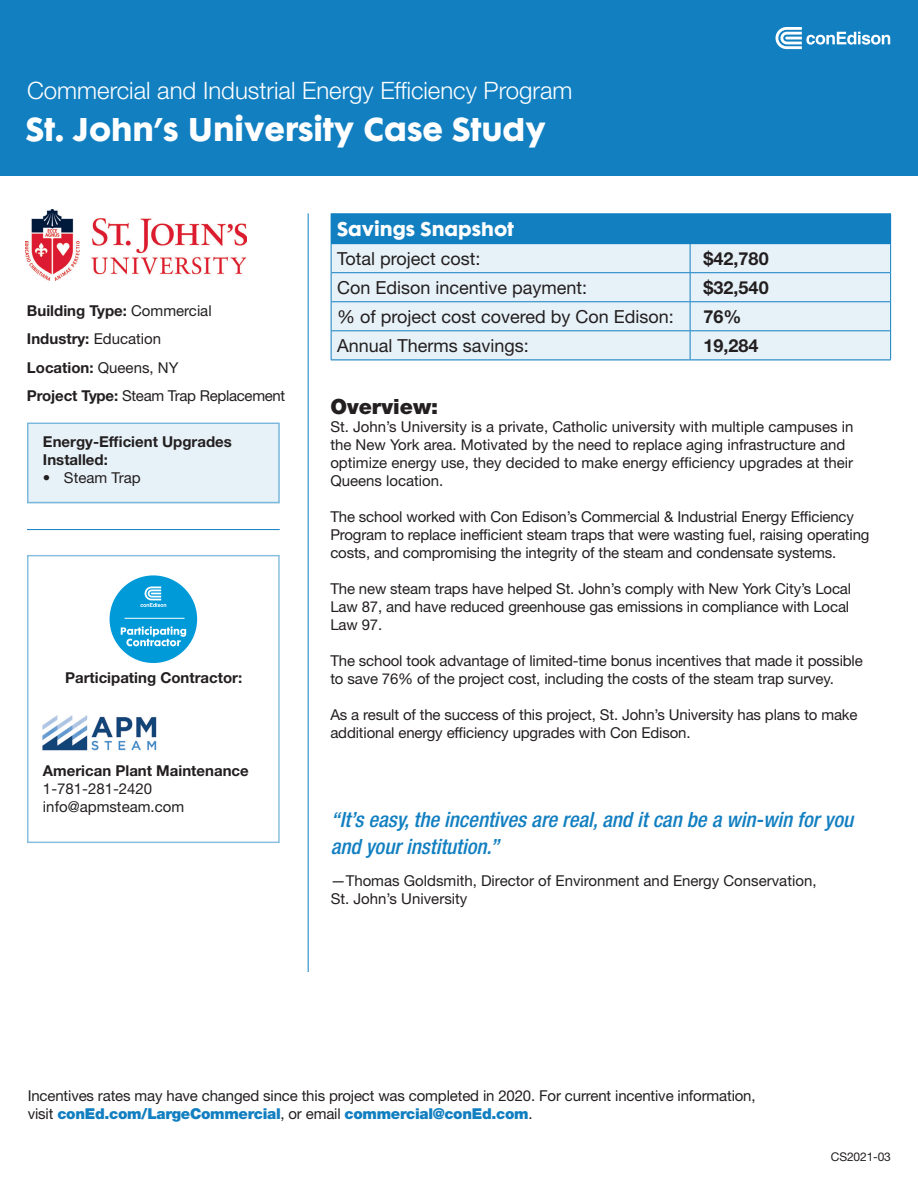
<style>
.page{position:relative;width:918px;height:1188px;background:#fff}
.page>*{position:absolute;margin:0;border:0;box-sizing:border-box;transform-origin:0 0}
.t1{font:30px "Cg Futura Maxi Bd";color:#fff}
.t2{font:300 24px "Helvetica Neue LT Std";color:#fff}
.t3{font:italic 500 condensed 21px/27px "Helvetica Neue LT Std";color:#127fc1}
.t4{font:900 21px "Helvetica Neue LT Std";color:#231f20}
.t5{font:18px "Helvetica Neue LT Std";color:#231f20}
.t6{font:700 18px "Helvetica Neue LT Std";color:#231f20}
.t7{font:18px "Cg Futura Maxi Bd";color:#fff}
.t8{font:15px/18px "Helvetica Neue LT Std";letter-spacing:-.01em;color:#231f20}
.t9{font:700 15px/18px "Helvetica Neue LT Std";color:#231f20}
.t10{font:12px "Helvetica Neue LT Std";letter-spacing:-.01em;color:#231f20}
.s1{font-weight:700}
.s2{font-weight:900;color:#127fc1}
</style>
<div class="page">
<div style="left:332px;top:244px;width:558px;height:117px;background:#e7f2f8"></div>
<div style="left:0;top:0;width:918px;height:176px;background:#127fc1"></div>
<hr style="left:308px;top:213px;width:1px;height:759px;background:#127fc1">
<div style="left:331px;top:214px;width:560px;height:30px;background:#127fc1"></div>
<hr style="left:331px;top:213px;width:359px;height:1px;background:#127fc1">
<hr style="left:690px;top:213px;width:201px;height:1px;background:#127fc1">
<hr style="left:331px;top:272px;width:359px;height:1px;background:#127fc1">
<hr style="left:331px;top:301px;width:359px;height:1px;background:#127fc1">
<hr style="left:690px;top:330px;width:200px;height:1px;background:#127fc1">
<hr style="left:690px;top:272px;width:200px;height:1px;background:#127fc1">
<svg style="left:890px;top:244px;width:1px;height:115px"></svg>
<hr style="left:690px;top:301px;width:200px;height:1px;background:#127fc1">
<hr style="left:690px;top:359px;width:201px;height:1px;background:#127fc1">
<svg style="left:331px;top:244px;width:1px;height:115px"></svg>
<hr style="left:331px;top:330px;width:359px;height:1px;background:#127fc1">
<svg style="left:690px;top:244px;width:1px;height:115px"></svg>
<hr style="left:331px;top:359px;width:359px;height:1px;background:#127fc1">
<svg style="left:776px;top:27px;width:114px;height:22px"></svg>
<hr style="left:27px;top:529px;width:253px;height:1px;background:#127fc1">
<div style="left:110px;top:575px;width:87px;height:88px;background:#009ad9;border-radius:50%"></div>
<svg style="left:121px;top:626px;width:65px;height:20px"></svg>
<hr style="left:125px;top:618px;width:59px;height:1px;background:#fff">
<svg style="left:140px;top:587px;width:26px;height:20px"></svg>
<div style="left:28px;top:423px;width:252px;height:80px;background:#e7f2f8"></div>
<img style="left:26px;top:209px;width:221px;height:71px">
<img style="left:42px;top:715px;width:115px;height:36px">
<h2 class="t2" style="left:27px;top:76px;width:547px">Commercial and Industrial Energy Efficiency Program</h2>
<h1 class="t1" style="left:26px;top:110px;width:522px">St. John’s University Case Study</h1>
<p class="t8" style="left:27px;top:296px;width:260px;line-height:28.5px"><span class="s1">Building Type:</span> Commercial<br><span class="s1">Industry:</span> Education<br><span class="s1">Location:</span> Queens, NY<br><span class="s1">Project Type:</span> Steam Trap Replacement</p>
<p class="t9" style="left:43px;top:432px;width:190px">Energy-Efficient Upgrades<br>Installed:</p>
<p class="t8" style="left:43px;top:468px;width:99px"><span class="s1">•</span> Steam Trap</p>
<p class="t9" style="left:65px;top:668px;width:179px">Participating Contractor:</p>
<p class="t9" style="left:43px;top:761px;width:207px">American Plant Maintenance</p>
<p class="t8" style="left:43px;top:779px;width:143px">1-781-281-2420 info@apmsteam.com</p>
<p class="t7" style="left:337px;top:217px;width:178px">Savings Snapshot</p>
<p class="t5" style="left:337px;top:247px;width:145px">Total project cost:</p>
<p class="t6" style="left:704px;top:247px;width:67px">$42,780</p>
<p class="t5" style="left:337px;top:277px;width:252px">Con Edison incentive payment:</p>
<p class="t6" style="left:704px;top:276px;width:67px">$32,540</p>
<p class="t5" style="left:337px;top:306px;width:338px">% of project cost covered by Con Edison:</p>
<p class="t6" style="left:704px;top:305px;width:40px">76%</p>
<p class="t5" style="left:337px;top:335px;width:193px">Annual Therms savings:</p>
<p class="t6" style="left:704px;top:334px;width:57px">19,284</p>
<h3 class="t4" style="left:330px;top:394px;width:109px">Overview:</h3>
<p class="t8" style="left:330px;top:417px;width:525px">St. John’s University is a private, Catholic university with multiple campuses in the New York area. Motivated by the need to replace aging infrastructure and optimize energy use, they decided to make energy efficiency upgrades at their Queens location.</p>
<p class="t8" style="left:330px;top:507px;width:541px">The school worked with Con Edison’s Commercial &amp; Industrial Energy Efficiency<br>Program to replace inefficient steam traps that were wasting fuel, raising operating costs, and compromising the integrity of the steam and condensate systems.</p>
<p class="t8" style="left:330px;top:579px;width:522px">The new steam traps have helped St. John’s comply with New York City’s Local<br>Law 87, and have reduced greenhouse gas emissions in compliance with Local<br>Law 97.</p>
<p class="t8" style="left:330px;top:651px;width:534px">The school took advantage of limited-time bonus incentives that made it possible to save 76% of the project cost, including the costs of the steam trap survey.</p>
<p class="t8" style="left:330px;top:705px;width:529px">As a result of the success of this project, St. John’s University has plans to make additional energy efficiency upgrades with Con Edison.</p>
<h3 class="t3" style="left:331px;top:807px;width:524px">“It’s easy, the incentives are real, and it can be a win-win for you and your institution.”</h3>
<p class="t8" style="left:331px;top:871px;width:487px">—Thomas Goldsmith, Director of Environment and Energy Conservation,<br>St. John’s University</p>
<p class="t8" style="left:28px;top:1086px;width:729px">Incentives rates may have changed since this project was completed in 2020. For current incentive information, visit <span class="s2">conEd.com/LargeCommercial</span>, or email <span class="s2">commercial@conEd.com</span>.</p>
<p class="t10" style="left:831px;top:1150px;width:62px">CS2021-03</p>
</div>
